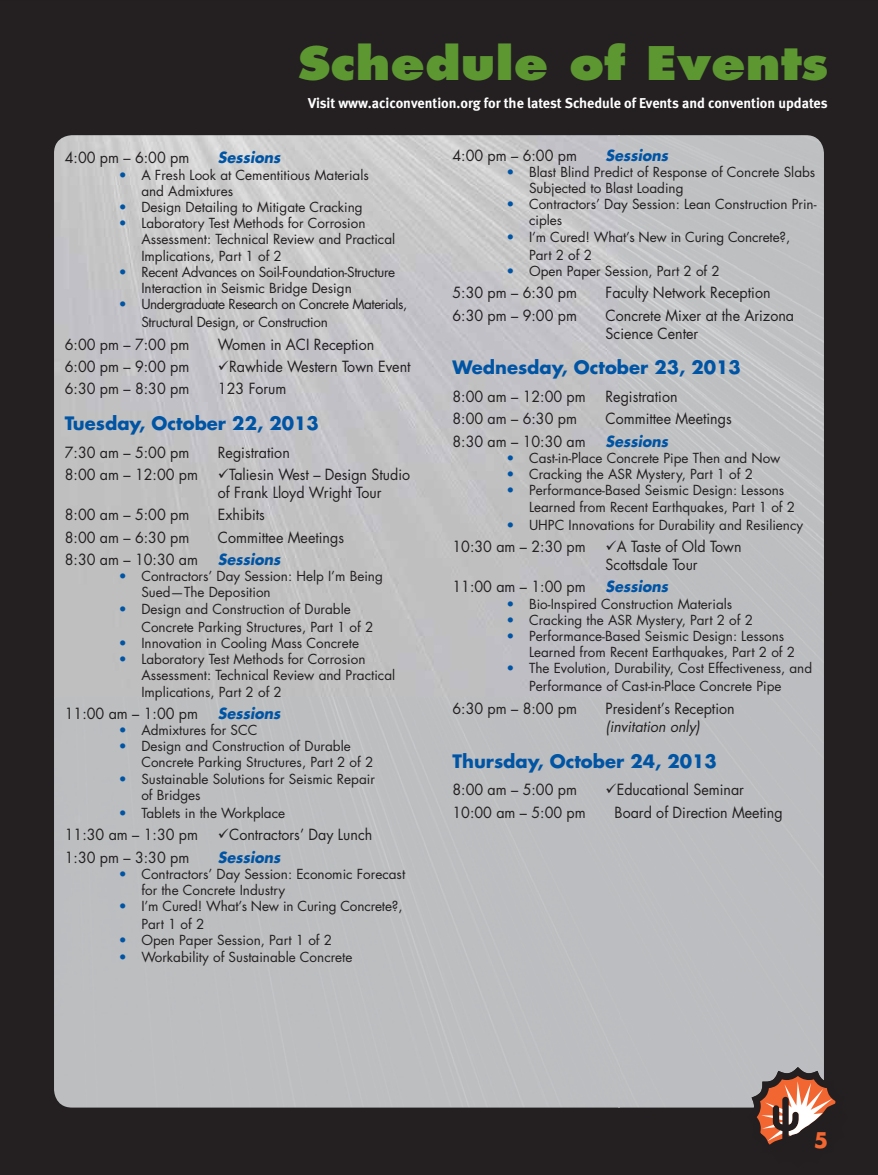
<style>
.page{position:relative;width:878px;height:1175px;background:#fff}
.page>*{position:absolute;margin:0;border:0;box-sizing:border-box;transform-origin:0 0}
.t1{font:800 45px "Futura";color:#5d9732;scale:1.1 1}
.t2{font:700 21px "Futura";color:#f26631}
.t3{font:700 18px "Futura";color:#0054a4}
.t4{font:15px/18px "Futura";color:#231f20;scale:.95 1}
.t5{font:italic 700 15px "Futura";color:#0054a4;scale:.95 1}
.t6{font:italic 15px "Futura";color:#231f20;scale:.95 1}
.t7{font:14.25px "Meta Bold LF";color:#fff}
.t8{font:13.5px/16.2px "Futura";color:#231f20}
.t9{font:13.5px/16.2px "Futura";letter-spacing:-.02em;color:#231f20}
.t10{font:13.5px/18px "Futura";letter-spacing:-.03em;color:#231f20}
.s1{color:#0054a4}
</style>
<div class="page">
<div style="left:0;top:0;width:878px;height:159px;background:#242021"></div>
<div style="left:0;top:159px;width:102px;height:1015px;background:#242021"></div>
<div style="left:775px;top:159px;width:103px;height:1015px;background:#242021"></div>
<div style="left:102px;top:1107px;width:673px;height:67px;background:#242021"></div>
<img style="left:54px;top:135px;width:770px;height:972px">
<svg style="left:747px;top:1067px;width:101px;height:100px;background:#694e45"></svg>
<svg style="left:219px;top:360px;width:9px;height:10px"></svg>
<svg style="left:219px;top:468px;width:9px;height:10px"></svg>
<svg style="left:219px;top:828px;width:9px;height:10px"></svg>
<svg style="left:606px;top:540px;width:10px;height:10px"></svg>
<svg style="left:606px;top:783px;width:10px;height:10px"></svg>
<h1 class="t1" style="left:298px;top:44px;width:484px">Schedule of Events</h1>
<p class="t7" style="left:308px;top:98px;width:521px">Visit www.aciconvention.org for the latest Schedule of Events and convention updates</p>
<p class="t4" style="left:65px;top:150px;width:133px">4:00 pm – 6:00 pm</p>
<p class="t5" style="left:218px;top:151px;width:67px">Sessions</p>
<p class="t8" style="left:141px;top:168px;width:229px;text-indent:-22px"><span class="s1">•</span> A Fresh Look at Cementitious Materials and Admixtures</p>
<p class="t8" style="left:119px;top:200px;width:245px"><span class="s1">•</span> Design Detailing to Mitigate Cracking</p>
<p class="t8" style="left:141px;top:216px;width:255px;text-indent:-22px"><span class="s1">•</span> Laboratory Test Methods for Corrosion<br>Assessment: Technical Review and Practical<br>Implications, Part 1 of 2</p>
<p class="t9" style="left:141px;top:265px;width:255px;text-indent:-23px"><span class="s1">•</span> Recent Advances on Soil-Foundation-Structure<br>Interaction in Seismic Bridge Design</p>
<p class="t10" style="left:141px;top:296px;width:267px;text-indent:-23px"><span class="s1">•</span> Undergraduate Research on Concrete Materials,<br>Structural Design, or Construction</p>
<p class="t4" style="left:65px;top:336px;width:133px">6:00 pm – 7:00 pm</p>
<p class="t4" style="left:218px;top:336px;width:166px">Women in ACI Reception</p>
<p class="t4" style="left:65px;top:358px;width:133px">6:00 pm – 9:00 pm</p>
<p class="t4" style="left:229px;top:358px;width:192px">Rawhide Western Town Event</p>
<p class="t4" style="left:65px;top:381px;width:133px">6:30 pm – 8:30 pm</p>
<p class="t4" style="left:218px;top:381px;width:74px">123 Forum</p>
<h3 class="t3" style="left:65px;top:415px;width:255px">Tuesday, October 22, 2013</h3>
<p class="t4" style="left:65px;top:444px;width:133px">7:30 am – 5:00 pm</p>
<p class="t4" style="left:218px;top:444px;width:77px">Registration</p>
<p class="t4" style="left:65px;top:467px;width:142px">8:00 am – 12:00 pm</p>
<p class="t4" style="left:218px;top:467px;width:204px;text-indent:11px">Taliesin West – Design Studio of Frank Lloyd Wright Tour</p>
<p class="t4" style="left:65px;top:507px;width:133px">8:00 am – 5:00 pm</p>
<p class="t4" style="left:218px;top:507px;width:51px">Exhibits</p>
<p class="t4" style="left:65px;top:529px;width:133px">8:00 am – 6:30 pm</p>
<p class="t4" style="left:218px;top:529px;width:134px">Committee Meetings</p>
<p class="t4" style="left:65px;top:552px;width:142px">8:30 am – 10:30 am</p>
<p class="t5" style="left:218px;top:552px;width:67px">Sessions</p>
<p class="t8" style="left:141px;top:569px;width:243px;text-indent:-23px"><span class="s1">•</span> Contractors’ Day Session: Help I’m Being<br>Sued—The Deposition</p>
<p class="t8" style="left:141px;top:601px;width:233px;line-height:18px;text-indent:-23px"><span class="s1">•</span> Design and Construction of Durable<br>Concrete Parking Structures, Part 1 of 2</p>
<p class="t8" style="left:119px;top:636px;width:242px"><span class="s1">•</span> Innovation in Cooling Mass Concrete</p>
<p class="t8" style="left:141px;top:652px;width:255px;text-indent:-22px"><span class="s1">•</span> Laboratory Test Methods for Corrosion<br>Assessment: Technical Review and Practical<br>Implications, Part 2 of 2</p>
<p class="t4" style="left:65px;top:705px;width:142px">11:00 am – 1:00 pm</p>
<p class="t5" style="left:218px;top:706px;width:67px">Sessions</p>
<p class="t8" style="left:119px;top:723px;width:140px"><span class="s1">•</span> Admixtures for SCC</p>
<p class="t8" style="left:141px;top:739px;width:233px;text-indent:-22px"><span class="s1">•</span> Design and Construction of Durable<br>Concrete Parking Structures, Part 2 of 2</p>
<p class="t8" style="left:141px;top:771px;width:235px;text-indent:-23px"><span class="s1">•</span> Sustainable Solutions for Seismic Repair of Bridges</p>
<p class="t8" style="left:119px;top:806px;width:168px"><span class="s1">•</span> Tablets in the Workplace</p>
<p class="t4" style="left:65px;top:827px;width:142px">11:30 am – 1:30 pm</p>
<p class="t4" style="left:229px;top:827px;width:152px">Contractors’ Day Lunch</p>
<p class="t4" style="left:65px;top:849px;width:133px">1:30 pm – 3:30 pm</p>
<p class="t5" style="left:218px;top:850px;width:67px">Sessions</p>
<p class="t8" style="left:141px;top:866px;width:265px;text-indent:-22px"><span class="s1">•</span> Contractors’ Day Session: Economic Forecast for the Concrete Industry</p>
<p class="t8" style="left:141px;top:898px;width:263px;line-height:18px;text-indent:-23px"><span class="s1">•</span> I’m Cured! What’s New in Curing Concrete?,<br>Part 1 of 2</p>
<p class="t8" style="left:119px;top:933px;width:215px"><span class="s1">•</span> Open Paper Session, Part 1 of 2</p>
<p class="t8" style="left:119px;top:949px;width:235px"><span class="s1">•</span> Workability of Sustainable Concrete</p>
<p class="t4" style="left:452px;top:147px;width:133px">4:00 pm – 6:00 pm</p>
<p class="t5" style="left:605px;top:148px;width:67px">Sessions</p>
<p class="t8" style="left:529px;top:165px;width:288px;text-indent:-23px"><span class="s1">•</span> Blast Blind Predict of Response of Concrete Slabs<br>Subjected to Blast Loading</p>
<p class="t8" style="left:529px;top:197px;width:289px;text-indent:-23px"><span class="s1">•</span> Contractors’ Day Session: Lean Construction Prin&shy;ciples</p>
<p class="t8" style="left:529px;top:229px;width:263px;line-height:18px;text-indent:-23px"><span class="s1">•</span> I’m Cured! What’s New in Curing Concrete?,<br>Part 2 of 2</p>
<p class="t8" style="left:506px;top:264px;width:215px"><span class="s1">•</span> Open Paper Session, Part 2 of 2</p>
<p class="t4" style="left:452px;top:285px;width:133px">5:30 pm – 6:30 pm</p>
<p class="t4" style="left:605px;top:285px;width:175px">Faculty Network Reception</p>
<p class="t4" style="left:452px;top:307px;width:133px">6:30 pm – 9:00 pm</p>
<p class="t4" style="left:605px;top:307px;width:200px">Concrete Mixer at the Arizona<br>Science Center</p>
<h3 class="t3" style="left:452px;top:359px;width:290px">Wednesday, October 23, 2013</h3>
<p class="t4" style="left:452px;top:389px;width:142px">8:00 am – 12:00 pm</p>
<p class="t4" style="left:605px;top:389px;width:77px">Registration</p>
<p class="t4" style="left:452px;top:411px;width:133px">8:00 am – 6:30 pm</p>
<p class="t4" style="left:605px;top:411px;width:134px">Committee Meetings</p>
<p class="t4" style="left:452px;top:433px;width:142px">8:30 am – 10:30 am</p>
<p class="t5" style="left:605px;top:434px;width:67px">Sessions</p>
<p class="t8" style="left:506px;top:451px;width:275px"><span class="s1">•</span> Cast-in-Place Concrete Pipe Then and Now</p>
<p class="t8" style="left:506px;top:467px;width:248px"><span class="s1">•</span> Cracking the ASR Mystery, Part 1 of 2</p>
<p class="t8" style="left:529px;top:483px;width:267px;text-indent:-23px"><span class="s1">•</span> Performance-Based Seismic Design: Lessons<br>Learned from Recent Earthquakes, Part 1 of 2</p>
<p class="t8" style="left:506px;top:517px;width:298px"><span class="s1">•</span> UHPC Innovations for Durability and Resiliency</p>
<p class="t4" style="left:452px;top:538px;width:142px">10:30 am – 2:30 pm</p>
<p class="t4" style="left:605px;top:538px;width:145px;text-indent:11px">A Taste of Old Town<br>Scottsdale Tour</p>
<p class="t4" style="left:452px;top:579px;width:142px">11:00 am – 1:00 pm</p>
<p class="t5" style="left:605px;top:580px;width:67px">Sessions</p>
<p class="t8" style="left:506px;top:596px;width:227px"><span class="s1">•</span> Bio-Inspired Construction Materials</p>
<p class="t8" style="left:506px;top:613px;width:248px"><span class="s1">•</span> Cracking the ASR Mystery, Part 2 of 2</p>
<p class="t8" style="left:529px;top:629px;width:267px;text-indent:-23px"><span class="s1">•</span> Performance-Based Seismic Design: Lessons<br>Learned from Recent Earthquakes, Part 2 of 2</p>
<p class="t8" style="left:529px;top:660px;width:285px;line-height:18px;text-indent:-23px"><span class="s1">•</span> The Evolution, Durability, Cost Effectiveness, and<br>Performance of Cast-in-Place Concrete Pipe</p>
<p class="t4" style="left:452px;top:700px;width:133px">6:30 pm – 8:00 pm</p>
<p class="t4" style="left:605px;top:700px;width:137px">President’s Reception</p>
<p class="t6" style="left:605px;top:719px;width:101px">(invitation only)</p>
<h3 class="t3" style="left:452px;top:752px;width:266px">Thursday, October 24, 2013</h3>
<p class="t4" style="left:452px;top:782px;width:133px">8:00 am – 5:00 pm</p>
<p class="t4" style="left:616px;top:782px;width:135px">Educational Seminar</p>
<p class="t4" style="left:452px;top:804px;width:142px">10:00 am – 5:00 pm</p>
<p class="t4" style="left:614px;top:804px;width:178px">Board of Direction Meeting</p>
<h2 class="t2" style="left:813px;top:1130px;width:16px">5</h2>
</div>
